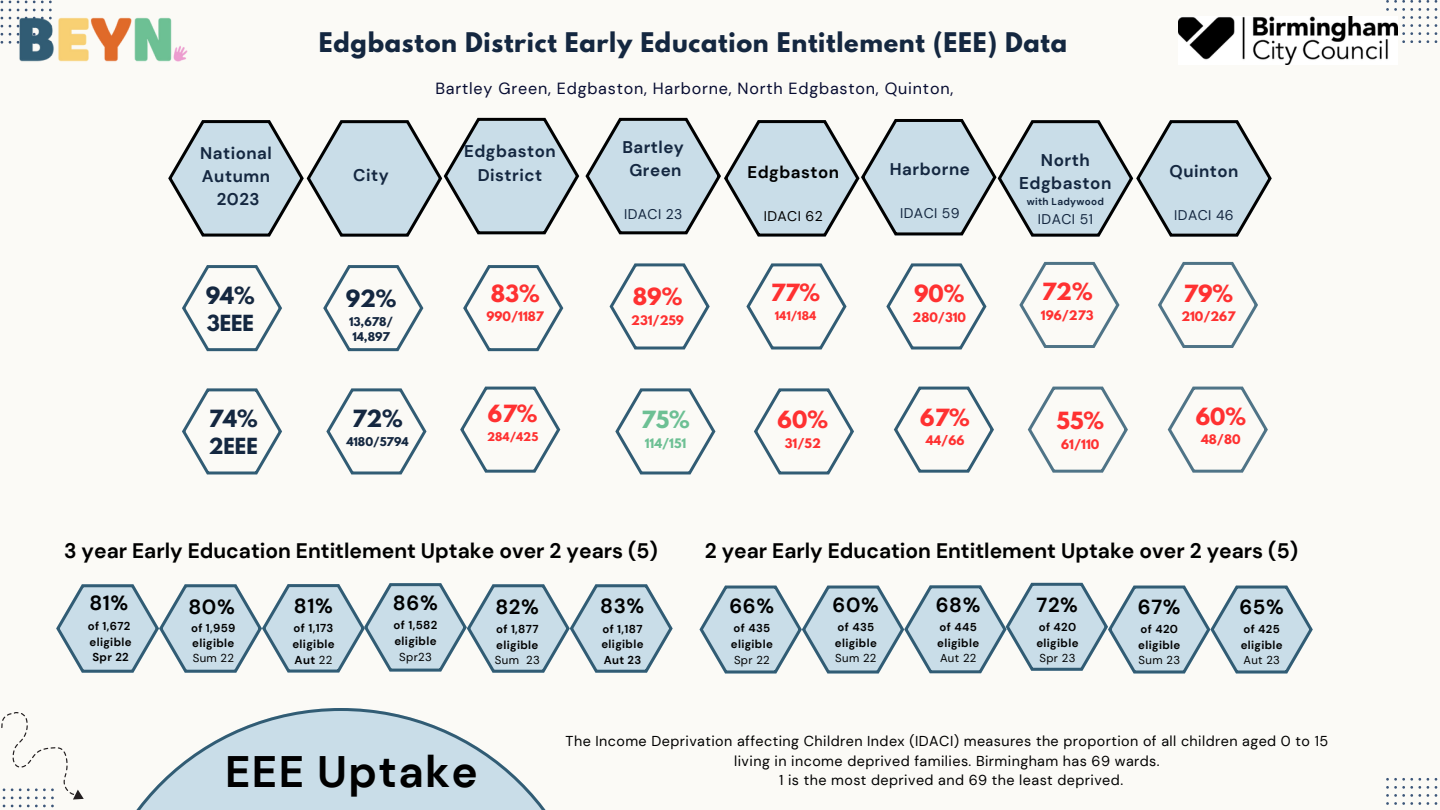
<style>
.page{position:relative;width:1440px;height:810px;background:#fbfaf6}
.page>*{position:absolute;margin:0;border:0;box-sizing:border-box;transform-origin:0 0}
.t1{font:700 44px "DM Sans";letter-spacing:.03em;color:#000}
.t2{font:700 24px "League Spartan";letter-spacing:.03em;color:#142740}
.t3{font:700 21px "DM Sans";color:#000}
.t4{font:700 21px "League Spartan";color:#ff3131}
.t5{font:700 21px "League Spartan";color:#142740}
.t6{font:700 21px "League Spartan";color:#6dc094}
.t7{font:700 20.4px "DM Sans";letter-spacing:.03em;color:#000}
.t8{font:700 20.3px "DM Sans";letter-spacing:.03em;color:#000}
.t9{font:700 19.7px "League Spartan";color:#142740}
.t10{font:700 17px/23.2px "DM Sans";letter-spacing:.03em;color:#142740;text-align:center}
.t11{font:700 16.9px/23.2px "DM Sans";letter-spacing:.03em;color:#142740;text-align:center}
.t12{font:700 16.9px "DM Sans";letter-spacing:.03em;color:#000}
.t13{font:16.1px "DM Sans";letter-spacing:.05em;color:#050a30}
.t14{font:14.3px/19.5px "DM Sans";letter-spacing:.03em;color:#000;text-align:center}
.t15{font:14px "DM Sans";letter-spacing:.03em;color:#142740}
.t16{font:14px "DM Sans";letter-spacing:.03em;color:#000}
.t17{font:700 11.7px "League Spartan";color:#ff3131}
.t18{font:700 11.7px "League Spartan";color:#6dc094}
.t19{font:700 11.5px/15.8px "DM Sans";letter-spacing:.03em;color:#000}
.t20{font:11.5px "DM Sans";letter-spacing:.03em;color:#000}
.t21{font:700 11.4px/15.7px "DM Sans";letter-spacing:.03em;color:#000}
.t22{font:11.4px "DM Sans";letter-spacing:.03em;color:#000}
.t23{font:700 10.8px/15px "League Spartan";color:#142740;text-align:center}
.t24{font:700 10.7px "League Spartan";color:#ff3131}
.t25{font:700 10px "DM Sans";letter-spacing:.03em;color:#142740}
.s1{font-weight:400}
</style>
<div class="page">
<svg style="left:1386px;top:778px;width:35px;height:27px"></svg>
<svg style="left:1427px;top:778px;width:2px;height:27px"></svg>
<svg style="left:1435px;top:778px;width:2px;height:27px"></svg>
<svg style="left:136px;top:708px;width:410px;height:102px"></svg>
<svg style="left:1386px;top:0;width:35px;height:43px"></svg>
<svg style="left:1427px;top:0;width:2px;height:43px"></svg>
<svg style="left:1435px;top:0;width:2px;height:43px"></svg>
<svg style="left:33px;top:1px;width:18px;height:2px"></svg>
<svg style="left:33px;top:9px;width:18px;height:2px"></svg>
<svg style="left:886px;top:263px;width:101px;height:87px"></svg>
<svg style="left:1019px;top:262px;width:101px;height:86px"></svg>
<svg style="left:746px;top:263px;width:101px;height:87px"></svg>
<svg style="left:610px;top:263px;width:100px;height:87px"></svg>
<svg style="left:463px;top:265px;width:100px;height:86px"></svg>
<svg style="left:182px;top:265px;width:100px;height:86px"></svg>
<svg style="left:1158px;top:262px;width:100px;height:86px"></svg>
<svg style="left:323px;top:265px;width:100px;height:86px"></svg>
<svg style="left:894px;top:387px;width:100px;height:86px"></svg>
<svg style="left:1028px;top:387px;width:100px;height:86px"></svg>
<svg style="left:754px;top:388px;width:100px;height:87px"></svg>
<svg style="left:615px;top:388px;width:101px;height:87px"></svg>
<svg style="left:460px;top:387px;width:100px;height:86px"></svg>
<svg style="left:182px;top:388px;width:100px;height:87px"></svg>
<svg style="left:1168px;top:387px;width:100px;height:86px"></svg>
<svg style="left:326px;top:388px;width:101px;height:87px"></svg>
<svg style="left:585px;top:118px;width:687px;height:119px"></svg>
<svg style="left:168px;top:118px;width:411px;height:119px"></svg>
<svg style="left:1px;top:712px;width:83px;height:95px"></svg>
<svg style="left:56px;top:583px;width:617px;height:90px"></svg>
<svg style="left:700px;top:583px;width:613px;height:90px"></svg>
<img style="left:1179px;top:16px;width:219px;height:49px">
<img style="left:16px;top:16px;width:172px;height:46px">
<p class="t11" style="left:200px;top:141px;width:73px">National<br>Autumn<br>2023</p>
<h3 class="t5" style="left:206px;top:286px;width:51px">94%</h3>
<h3 class="t9" style="left:207px;top:314px;width:49px">3EEE</h3>
<h3 class="t5" style="left:209px;top:408px;width:51px">74%</h3>
<h3 class="t9" style="left:209px;top:437px;width:51px">2EEE</h3>
<h2 class="t2" style="left:319px;top:30px;width:750px">Edgbaston District Early Education Entitlement (EEE) Data</h2>
<p class="t13" style="left:435px;top:78px;width:519px">Bartley Green, Edgbaston, Harborne, North Edgbaston, Quinton,</p>
<p class="t11" style="left:353px;top:163px;width:37px">City</p>
<p class="t11" style="left:464px;top:140px;width:93px">Edgbaston<br>District</p>
<p class="t11" style="left:622px;top:135px;width:63px">Bartley<br>Green</p>
<p class="t15" style="left:624px;top:205px;width:60px">IDACI 23</p>
<p class="t12" style="left:748px;top:161px;width:93px">Edgbaston</p>
<p class="t16" style="left:764px;top:208px;width:61px">IDACI 62</p>
<p class="t11" style="left:890px;top:158px;width:82px">Harborne</p>
<p class="t15" style="left:900px;top:205px;width:61px">IDACI 59</p>
<p class="t10" style="left:1019px;top:149px;width:94px">North<br>Edgbaston</p>
<p class="t25" style="left:1027px;top:195px;width:79px">with Ladywood</p>
<p class="t15" style="left:1038px;top:210px;width:57px">IDACI 51</p>
<h3 class="t5" style="left:346px;top:288px;width:52px">92%</h3>
<p class="t23" style="left:349px;top:315px;width:46px">13,678/<br>14,897</p>
<h3 class="t4" style="left:491px;top:283px;width:50px">83%</h3>
<p class="t17" style="left:487px;top:311px;width:59px">990/1187</p>
<h3 class="t4" style="left:633px;top:286px;width:51px">89%</h3>
<p class="t17" style="left:631px;top:314px;width:54px">231/259</p>
<h3 class="t4" style="left:771px;top:283px;width:51px">77%</h3>
<p class="t24" style="left:775px;top:311px;width:43px">141/184</p>
<h3 class="t4" style="left:914px;top:283px;width:52px">90%</h3>
<p class="t17" style="left:913px;top:311px;width:55px">280/310</p>
<h3 class="t4" style="left:1042px;top:281px;width:52px">72%</h3>
<p class="t17" style="left:1041px;top:309px;width:54px">196/273</p>
<h3 class="t5" style="left:352px;top:408px;width:52px">72%</h3>
<p class="t23" style="left:346px;top:436px;width:64px">4180/5794</p>
<h3 class="t4" style="left:488px;top:403px;width:51px">67%</h3>
<p class="t24" style="left:487px;top:432px;width:52px">284/425</p>
<h3 class="t6" style="left:641px;top:409px;width:50px">75%</h3>
<p class="t18" style="left:645px;top:437px;width:43px">114/151</p>
<h3 class="t4" style="left:778px;top:409px;width:52px">60%</h3>
<p class="t17" style="left:785px;top:437px;width:37px">31/52</p>
<h3 class="t4" style="left:920px;top:407px;width:51px">67%</h3>
<p class="t17" style="left:926px;top:435px;width:40px">44/66</p>
<h3 class="t4" style="left:1057px;top:411px;width:49px">55%</h3>
<p class="t17" style="left:1061px;top:438px;width:40px">61/110</p>
<p class="t11" style="left:1170px;top:160px;width:70px">Quinton</p>
<p class="t15" style="left:1174px;top:207px;width:61px">IDACI 46</p>
<h3 class="t4" style="left:1184px;top:283px;width:51px">79%</h3>
<p class="t17" style="left:1181px;top:311px;width:56px">210/267</p>
<h3 class="t4" style="left:1196px;top:406px;width:52px">60%</h3>
<p class="t17" style="left:1201px;top:434px;width:41px">48/80</p>
<h3 class="t3" style="left:64px;top:537px;width:595px">3 year Early Education Entitlement Uptake over 2 years (5)</h3>
<h3 class="t7" style="left:89px;top:590px;width:40px">81%</h3>
<p class="t21" style="left:88px;top:618px;width:45px;text-align:justify">of 1,672 eligible Spr 22</p>
<h3 class="t7" style="left:393px;top:589px;width:46px">86%</h3>
<p class="t19" style="left:394px;top:617px;width:45px">of 1,582 eligible</p>
<p class="t20" style="left:399px;top:649px;width:34px">Spr23</p>
<h3 class="t7" style="left:294px;top:593px;width:40px">81%</h3>
<p class="t19" style="left:292px;top:620px;width:44px;text-align:justify">of 1,173 eligible Aut <span class="s1">22</span></p>
<h3 class="t7" style="left:600px;top:593px;width:46px">83%</h3>
<p class="t21" style="left:601px;top:621px;width:44px;text-align:justify">of 1,187 eligible Aut 23</p>
<h3 class="t7" style="left:188px;top:593px;width:48px">80%</h3>
<p class="t19" style="left:191px;top:620px;width:46px;line-height:15.4px">of 1,959 eligible</p>
<p class="t20" style="left:193px;top:651px;width:43px">Sum 22</p>
<h3 class="t7" style="left:495px;top:593px;width:45px">82%</h3>
<p class="t19" style="left:496px;top:621px;width:44px">of 1,877 eligible</p>
<p class="t20" style="left:495px;top:653px;width:47px">Sum 23</p>
<h3 class="t3" style="left:705px;top:537px;width:595px">2 year Early Education Entitlement Uptake over 2 years (5)</h3>
<h3 class="t8" style="left:729px;top:593px;width:46px">66%</h3>
<p class="t21" style="left:731px;top:621px;width:44px">of 435 eligible</p>
<p class="t22" style="left:734px;top:652px;width:37px">Spr 22</p>
<h3 class="t8" style="left:833px;top:592px;width:48px">60%</h3>
<p class="t21" style="left:835px;top:619px;width:44px">of 435 eligible</p>
<p class="t22" style="left:835px;top:651px;width:43px">Sum 22</p>
<h3 class="t8" style="left:936px;top:592px;width:46px">68%</h3>
<p class="t21" style="left:937px;top:619px;width:44px">of 445 eligible</p>
<p class="t22" style="left:940px;top:651px;width:38px">Aut 22</p>
<h3 class="t8" style="left:1037px;top:592px;width:43px">72%</h3>
<p class="t21" style="left:1036px;top:619px;width:44px">of 420 eligible</p>
<p class="t22" style="left:1039px;top:651px;width:37px">Spr 23</p>
<h3 class="t8" style="left:1138px;top:594px;width:44px">67%</h3>
<p class="t21" style="left:1138px;top:621px;width:44px">of 420 eligible</p>
<p class="t22" style="left:1139px;top:653px;width:43px">Sum 23</p>
<h3 class="t8" style="left:1239px;top:594px;width:46px">65%</h3>
<p class="t21" style="left:1241px;top:621px;width:44px">of 425 eligible</p>
<p class="t22" style="left:1243px;top:653px;width:38px">Aut 23</p>
<h1 class="t1" style="left:225px;top:744px;width:254px">EEE Uptake</h1>
<p class="t14" style="left:566px;top:732px;width:764px">The Income Deprivation affecting Children Index (IDACI) measures the proportion of all children aged 0 to 15 living in income deprived families. Birmingham has 69 wards.<br>1 is the most deprived and 69 the least deprived.</p>
</div>
